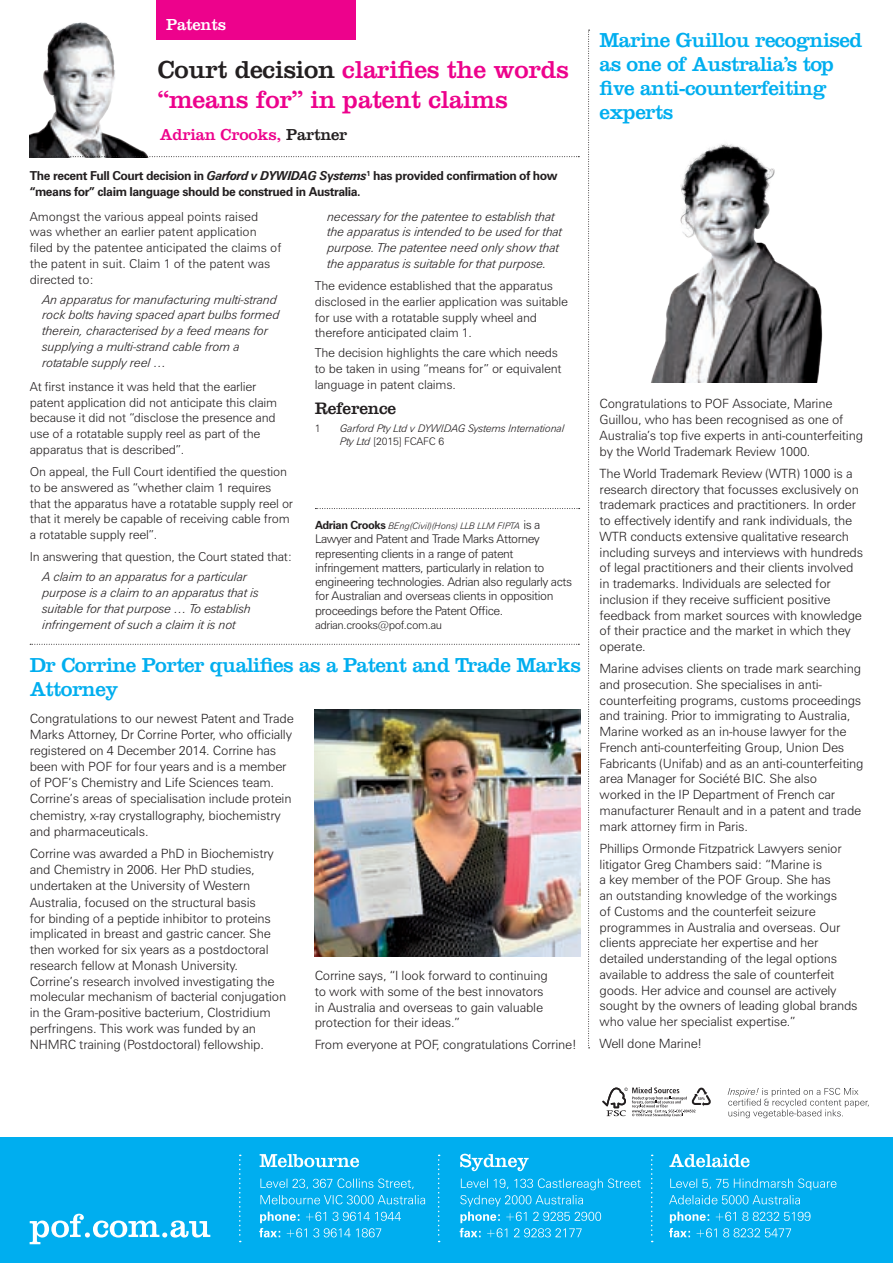
<style>
.page{position:relative;width:893px;height:1263px;background:#fff}
.page>*{position:absolute;margin:0;border:0;box-sizing:border-box;transform-origin:0 0}
.NEW_HEADLINE_A{font:25.5px/30px "Clarendon";letter-spacing:-.01em;color:#ed028c}
.NEW_HEADLINE_A-2{font:21px/24px "Clarendon";letter-spacing:-.025em;color:#00aeef}
.NEW_BODY{font:17.25px "Clarendon";letter-spacing:-.015em;color:#231f20}
._2_PAOLI_Feature_Tex{font:16.65px "Clarendon";letter-spacing:-.01em;color:#fff}
.NEW_BYLINE{font:16.5px "Clarendon";letter-spacing:-.01em;color:#ed028c}
.NEW_BODY-2{font:300 12.75px/15.8px "Zurich BT";letter-spacing:-.015em;color:#231f20}
.NEW_BODY-3{font:300 12.3px/15.8px "Zurich BT";letter-spacing:-.015em;color:#231f20}
.NEW_BODY-4{font:italic 300 12.3px/15.8px "Zurich BT";letter-spacing:-.015em;color:#231f20}
.NEW_INTRO{font:700 12.3px/15.8px "Zurich BT";letter-spacing:-.035em;color:#231f20}
.NEW_AUTHOR_BIO{font:300 12px/14.2px "Zurich BT";letter-spacing:-.035em;color:#231f20}
.NEW_AUTHOR_BIO-2{font:300 11.25px "Zurich BT";letter-spacing:-.035em;color:#231f20}
.NEW_BODY-5{font:italic 300 10.5px/13.5px "Zurich BT";letter-spacing:-.015em;color:#231f20}
.NEW_BODY-6{font:300 10.5px "Zurich BT";color:#231f20}
.NEW_AUTHOR_BIO-3{font:italic 300 9px "Zurich BT";color:#231f20}
.s1{color:#231f20}
.s2{font-style:italic}
.s3{font-style:normal}
.s4{font-weight:700;font-style:normal;font-size:11.25px}
.s5{font-style:normal;font-size:12px}
</style>
<div class="page">
<div style="left:0;top:1137px;width:893px;height:126px;background:#00aeef"></div>
<svg style="left:460px;top:1178px;width:181px;height:59px"></svg>
<svg style="left:460px;top:1154px;width:69px;height:17px"></svg>
<svg style="left:669px;top:1211px;width:141px;height:26px"></svg>
<svg style="left:669px;top:1178px;width:167px;height:26px"></svg>
<svg style="left:669px;top:1154px;width:81px;height:13px"></svg>
<svg style="left:259px;top:1211px;width:142px;height:26px"></svg>
<svg style="left:260px;top:1195px;width:165px;height:9px"></svg>
<svg style="left:260px;top:1178px;width:154px;height:11px"></svg>
<svg style="left:260px;top:1154px;width:99px;height:13px"></svg>
<svg style="left:30px;top:1214px;width:180px;height:30px"></svg>
<svg style="left:239px;top:1154px;width:2px;height:88px"></svg>
<svg style="left:438px;top:1154px;width:2px;height:88px"></svg>
<svg style="left:651px;top:1154px;width:2px;height:88px"></svg>
<svg style="left:728px;top:1088px;width:141px;height:30px"></svg>
<svg style="left:602px;top:1087px;width:109px;height:30px"></svg>
<svg style="left:588px;top:30px;width:2px;height:1018px"></svg>
<img style="left:315px;top:709px;width:265px;height:247px">
<img style="left:30px;top:22px;width:118px;height:134px">
<div style="left:156px;top:0;width:200px;height:39px;background:#ed028c"></div>
<svg style="left:30px;top:156px;width:549px;height:1px"></svg>
<svg style="left:30px;top:644px;width:549px;height:1px"></svg>
<svg style="left:315px;top:508px;width:265px;height:1px"></svg>
<img style="left:651px;top:144px;width:172px;height:239px">
<p class="_2_PAOLI_Feature_Tex" style="left:166px;top:15px;width:61px">Patents</p>
<p class="NEW_HEADLINE_A" style="left:158px;top:54px;width:413px"><span class="s1">Court decision</span> clarifies the words “means for” in patent claims</p>
<p class="NEW_BYLINE" style="left:160px;top:125px;width:189px">Adrian Crooks, <span class="s1">Partner</span></p>
<p class="NEW_INTRO" style="left:30px;top:168px;width:529px">The recent Full Court decision in <span class="s2">Garford v DYWIDAG Systems</span><sup>1</sup> has provided confirmation of how “means for” claim language should be construed in Australia.</p>
<p class="NEW_BODY-3" style="left:30px;top:208px;width:253px">Amongst the various appeal points raised was whether an earlier patent application filed by the patentee anticipated the claims of the patent in suit. Claim 1 of the patent was directed to:</p>
<p class="NEW_BODY-4" style="left:43px;top:291px;width:239px">An apparatus for manufacturing multi-strand rock bolts having spaced apart bulbs formed therein, characterised by a feed means for supplying a multi-strand cable from a rotatable supply reel …</p>
<p class="NEW_BODY-3" style="left:30px;top:379px;width:249px">At first instance it was held that the earlier patent application did not anticipate this claim because it did not “disclose the presence and use of a rotatable supply reel as part of the apparatus that is described”.</p>
<p class="NEW_BODY-3" style="left:30px;top:464px;width:265px">On appeal, the Full Court identified the question to be answered as “whether claim 1 requires that the apparatus have a rotatable supply reel or that it merely be capable of receiving cable from a rotatable supply reel”.</p>
<p class="NEW_BODY-3" style="left:30px;top:549px;width:264px">In answering that question, the Court stated that:</p>
<p class="NEW_BODY-4" style="left:43px;top:569px;width:218px">A claim to an apparatus for a particular purpose is a claim to an apparatus that is suitable for that purpose … To establish infringement of such a claim it is not</p>
<p class="NEW_BODY-4" style="left:327px;top:208px;width:237px">necessary for the patentee to establish that the apparatus is intended to be used for that purpose. The patentee need only show that the apparatus is suitable for that purpose.</p>
<p class="NEW_BODY-3" style="left:315px;top:278px;width:255px">The evidence established that the apparatus disclosed in the earlier application was suitable for use with a rotatable supply wheel and therefore anticipated claim 1.</p>
<p class="NEW_BODY-3" style="left:315px;top:345px;width:248px">The decision highlights the care which needs to be taken in using “means for” or equivalent language in patent claims.</p>
<p class="NEW_BODY" style="left:315px;top:398px;width:83px">Reference</p>
<p class="NEW_BODY-6" style="left:315px;top:422px;width:7px">1</p>
<p class="NEW_BODY-5" style="left:340px;top:421px;width:226px">Garford Pty Ltd v DYWIDAG Systems International<br>Pty Ltd <span class="s3">[2015] FCAFC 6</span></p>
<p class="NEW_AUTHOR_BIO-3" style="left:315px;top:520px;width:227px"><span class="s4">Adrian Crooks</span> BEng(Civil)(Hons) LLB LLM FIPTA <span class="s5">is a</span></p>
<p class="NEW_AUTHOR_BIO" style="left:315px;top:532px;width:259px">Lawyer and Patent and Trade Marks Attorney representing clients in a range of patent infringement matters, particularly in relation to engineering technologies. Adrian also regularly acts for Australian and overseas clients in opposition proceedings before the Patent Office.</p>
<p class="NEW_AUTHOR_BIO-2" style="left:315px;top:618px;width:129px">adrian.crooks@pof.com.au</p>
<p class="NEW_HEADLINE_A-2" style="left:30px;top:653px;width:553px">Dr Corrine Porter qualifies as a Patent and Trade Marks<br>Attorney</p>
<p class="NEW_BODY-2" style="left:30px;top:710px;width:265px;line-height:16.2px">Congratulations to our newest Patent and Trade Marks Attorney, Dr Corrine Porter, who officially registered on 4 December 2014. Corrine has been with POF for four years and is a member of POF’s Chemistry and Life Sciences team.<br>Corrine’s areas of specialisation include protein chemistry, x-ray crystallography, biochemistry and pharmaceuticals.</p>
<p class="NEW_BODY-2" style="left:30px;top:845px;width:258px">Corrine was awarded a PhD in Biochemistry and Chemistry in 2006. Her PhD studies, undertaken at the University of Western Australia, focused on the structural basis<br>for binding of a peptide inhibitor to proteins implicated in breast and gastric cancer. She then worked for six years as a postdoctoral research fellow at Monash University.<br>Corrine’s research involved investigating the molecular mechanism of bacterial conjugation in the Gram-positive bacterium, Clostridium perfringens. This work was funded by an NHMRC training (Postdoctoral) fellowship.</p>
<p class="NEW_BODY-2" style="left:315px;top:967px;width:235px">Corrine says, “I look forward to continuing to work with some of the best innovators in Australia and overseas to gain valuable protection for their ideas.”</p>
<p class="NEW_BODY-2" style="left:315px;top:1036px;width:263px">From everyone at POF, congratulations Corrine!</p>
<p class="NEW_HEADLINE_A-2" style="left:600px;top:27px;width:264px">Marine Guillou recognised as one of Australia’s top five anti-counterfeiting experts</p>
<p class="NEW_BODY-2" style="left:600px;top:396px;width:265px">Congratulations to POF Associate, Marine Guillou, who has been recognised as one of Australia’s top five experts in anti-counterfeiting by the World Trademark Review 1000.</p>
<p class="NEW_BODY-2" style="left:600px;top:465px;width:265px">The World Trademark Review (WTR) 1000 is a research directory that focusses exclusively on trademark practices and practitioners. In order to effectively identify and rank individuals, the WTR conducts extensive qualitative research including surveys and interviews with hundreds of legal practitioners and their clients involved in trademarks. Individuals are selected for inclusion if they receive sufficient positive feedback from market sources with knowledge of their practice and the market in which they operate.</p>
<p class="NEW_BODY-2" style="left:600px;top:661px;width:266px">Marine advises clients on trade mark searching and prosecution. She specialises in anti&shy;counterfeiting programs, customs proceedings and training. Prior to immigrating to Australia, Marine worked as an in-house lawyer for the French anti-counterfeiting Group, Union Des Fabricants (Unifab) and as an anti-counterfeiting area Manager for Société BIC. She also<br>worked in the IP Department of French car manufacturer Renault and in a patent and trade mark attorney firm in Paris.</p>
<p class="NEW_BODY-2" style="left:600px;top:840px;width:260px">Phillips Ormonde Fitzpatrick Lawyers senior litigator Greg Chambers said: “Marine is<br>a key member of the POF Group. She has<br>an outstanding knowledge of the workings<br>of Customs and the counterfeit seizure programmes in Australia and overseas. Our clients appreciate her expertise and her detailed understanding of the legal options available to address the sale of counterfeit goods. Her advice and counsel are actively sought by the owners of leading global brands who value her specialist expertise.”</p>
<p class="NEW_BODY-2" style="left:600px;top:1036px;width:104px">Well done Marine!</p>
</div>
